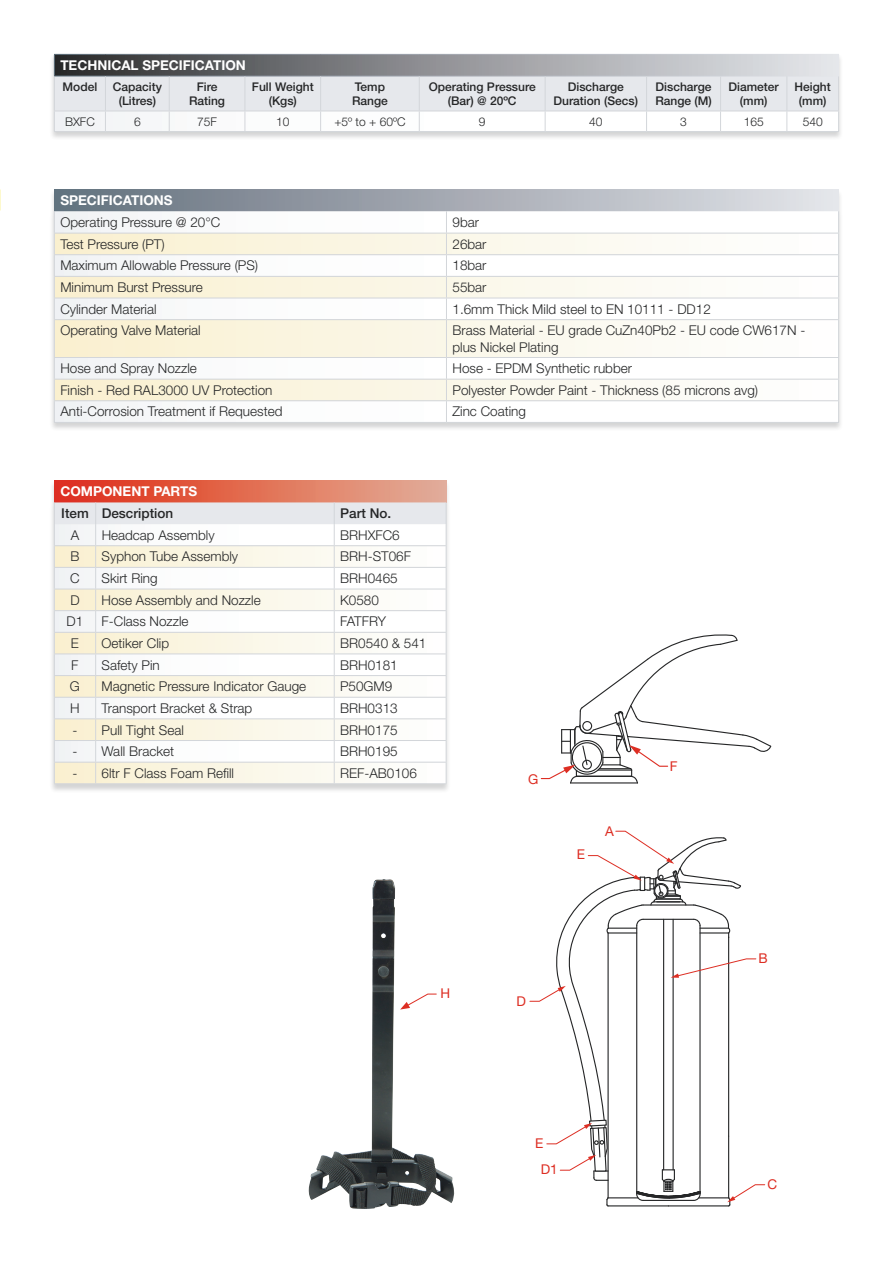
<style>
.page{position:relative;width:893px;height:1263px;background:#fff}
.page>*{position:absolute;margin:0;border:0;box-sizing:border-box;transform-origin:0 0}
.t1{font:300 13.5px/16.2px "Helvetica Neue LT Std";color:#252627}
.t2{font:700 13.5px "Helvetica Neue LT Std";color:#fff}
.t3{font:500 13.5px "Helvetica Neue LT Std";color:#252627}
.t4{font:13.5px/26.7px "Helvetica Neue LT Std";color:#dd2e23}
.t5{font:500 12px/14.4px "Helvetica Neue LT Std";color:#252627;text-align:center}
.t6{font:300 12px "Helvetica Neue LT Std";color:#252627}
</style>
<div class="page">
<svg style="left:529px;top:830px;width:236px;height:377px"></svg>
<svg style="left:540px;top:634px;width:232px;height:150px"></svg>
<img style="left:308px;top:879px;width:147px;height:330px">
<svg style="left:400px;top:993px;width:37px;height:16px"></svg>
<div style="left:49px;top:189px;width:795px;height:243px;background:#252627;opacity:.2"></div>
<div style="left:54px;top:190px;width:785px;height:21px;background:linear-gradient(to right,#63707d,#e4e4e9)"></div>
<svg style="left:55px;top:211px;width:783px;height:211px"></svg>
<svg style="left:55px;top:234px;width:783px;height:166px"></svg>
<hr style="left:54px;top:233px;width:392px;height:1px;background:#d3d6da">
<hr style="left:446px;top:233px;width:393px;height:1px;background:#d3d6da">
<hr style="left:54px;top:254px;width:392px;height:1px;background:#d3d6da">
<hr style="left:446px;top:254px;width:393px;height:1px;background:#d3d6da">
<hr style="left:54px;top:276px;width:392px;height:1px;background:#d3d6da">
<hr style="left:446px;top:276px;width:393px;height:1px;background:#d3d6da">
<hr style="left:54px;top:298px;width:392px;height:1px;background:#d3d6da">
<svg style="left:54px;top:211px;width:1px;height:108px"></svg>
<hr style="left:446px;top:298px;width:393px;height:1px;background:#d3d6da">
<svg style="left:446px;top:211px;width:1px;height:108px"></svg>
<svg style="left:838px;top:211px;width:1px;height:108px"></svg>
<hr style="left:54px;top:319px;width:392px;height:1px;background:#d3d6da">
<hr style="left:54px;top:320px;width:1px;height:37px;background:#d3d6da">
<hr style="left:446px;top:319px;width:393px;height:1px;background:#d3d6da">
<hr style="left:446px;top:320px;width:1px;height:37px;background:#d3d6da">
<hr style="left:838px;top:320px;width:1px;height:37px;background:#d3d6da">
<hr style="left:54px;top:357px;width:392px;height:1px;background:#d3d6da">
<hr style="left:446px;top:357px;width:393px;height:1px;background:#d3d6da">
<hr style="left:54px;top:379px;width:392px;height:1px;background:#d3d6da">
<hr style="left:446px;top:379px;width:393px;height:1px;background:#d3d6da">
<hr style="left:54px;top:400px;width:392px;height:1px;background:#d3d6da">
<svg style="left:54px;top:358px;width:1px;height:64px"></svg>
<hr style="left:446px;top:400px;width:393px;height:1px;background:#d3d6da">
<svg style="left:446px;top:358px;width:1px;height:64px"></svg>
<svg style="left:838px;top:358px;width:1px;height:64px"></svg>
<hr style="left:54px;top:422px;width:392px;height:1px;background:#d3d6da">
<hr style="left:446px;top:422px;width:393px;height:1px;background:#d3d6da">
<div style="left:49px;top:54px;width:795px;height:86px;background:#252627;opacity:.2"></div>
<hr style="left:54px;top:54px;width:51px;height:1px;background:#fff">
<hr style="left:105px;top:54px;width:64px;height:1px;background:#fff">
<hr style="left:169px;top:54px;width:76px;height:1px;background:#fff">
<hr style="left:245px;top:54px;width:76px;height:1px;background:#fff">
<hr style="left:321px;top:54px;width:98px;height:1px;background:#fff">
<hr style="left:419px;top:54px;width:126px;height:1px;background:#fff">
<hr style="left:545px;top:54px;width:102px;height:1px;background:#fff">
<hr style="left:647px;top:54px;width:73px;height:1px;background:#fff">
<hr style="left:720px;top:54px;width:67px;height:1px;background:#fff">
<hr style="left:787px;top:54px;width:52px;height:1px;background:#fff">
<svg style="left:54px;top:55px;width:785px;height:76px"></svg>
<hr style="left:54px;top:131px;width:51px;height:1px;background:#d3d6da">
<hr style="left:105px;top:131px;width:64px;height:1px;background:#d3d6da">
<hr style="left:169px;top:131px;width:76px;height:1px;background:#d3d6da">
<hr style="left:245px;top:131px;width:76px;height:1px;background:#d3d6da">
<hr style="left:321px;top:131px;width:98px;height:1px;background:#d3d6da">
<hr style="left:419px;top:131px;width:126px;height:1px;background:#d3d6da">
<hr style="left:545px;top:131px;width:102px;height:1px;background:#d3d6da">
<hr style="left:647px;top:131px;width:73px;height:1px;background:#d3d6da">
<hr style="left:720px;top:131px;width:67px;height:1px;background:#d3d6da">
<hr style="left:787px;top:131px;width:52px;height:1px;background:#d3d6da">
<div style="left:49px;top:480px;width:402px;height:313px;background:#252627;opacity:.2"></div>
<div style="left:54px;top:481px;width:392px;height:21px;background:linear-gradient(to right,#df2a14,#e3af96)"></div>
<hr style="left:54px;top:783px;width:42px;height:1px;background:#d3d6da">
<hr style="left:96px;top:783px;width:238px;height:1px;background:#d3d6da">
<hr style="left:334px;top:783px;width:112px;height:1px;background:#d3d6da">
<svg style="left:54px;top:502px;width:393px;height:281px"></svg>
<p class="t2" style="left:60px;top:57px;width:187px">TECHNICAL SPECIFICATION</p>
<p class="t5" style="left:63px;top:79px;width:36px">Model</p>
<p class="t5" style="left:113px;top:79px;width:51px">Capacity (Litres)</p>
<p class="t5" style="left:189px;top:79px;width:38px">Fire<br>Rating</p>
<p class="t5" style="left:252px;top:79px;width:63px">Full Weight (Kgs)</p>
<p class="t5" style="left:352px;top:79px;width:37px;text-align:left">Temp<br>Range</p>
<p class="t5" style="left:429px;top:79px;width:108px">Operating Pressure (Bar) @ 20ºC</p>
<p class="t5" style="left:553px;top:79px;width:86px">Discharge<br>Duration (Secs)</p>
<p class="t5" style="left:655px;top:79px;width:58px;text-align:left">Discharge<br>Range (M)</p>
<p class="t5" style="left:729px;top:79px;width:52px">Diameter (mm)</p>
<p class="t5" style="left:795px;top:79px;width:38px">Height (mm)</p>
<p class="t6" style="left:65px;top:114px;width:31px">BXFC</p>
<p class="t6" style="left:134px;top:114px;width:8px">6</p>
<p class="t6" style="left:197px;top:114px;width:21px">75F</p>
<p class="t6" style="left:276px;top:114px;width:15px">10</p>
<p class="t6" style="left:334px;top:114px;width:73px">+5º to + 60ºC</p>
<p class="t6" style="left:479px;top:114px;width:8px">9</p>
<p class="t6" style="left:589px;top:114px;width:15px">40</p>
<p class="t6" style="left:680px;top:114px;width:8px">3</p>
<p class="t6" style="left:744px;top:114px;width:22px">165</p>
<p class="t6" style="left:803px;top:114px;width:22px">540</p>
<p class="t2" style="left:60px;top:192px;width:114px">SPECIFICATIONS</p>
<p class="t1" style="left:60px;top:214px;width:162px">Operating Pressure @ 20°C</p>
<p class="t1" style="left:452px;top:214px;width:28px">9bar</p>
<p class="t1" style="left:60px;top:236px;width:106px">Test Pressure (PT)</p>
<p class="t1" style="left:452px;top:236px;width:36px">26bar</p>
<p class="t1" style="left:60px;top:257px;width:199px">Maximum Allowable Pressure (PS)</p>
<p class="t1" style="left:452px;top:257px;width:36px">18bar</p>
<p class="t1" style="left:60px;top:279px;width:144px">Minimum Burst Pressure</p>
<p class="t1" style="left:452px;top:279px;width:36px">55bar</p>
<p class="t1" style="left:60px;top:300px;width:98px">Cylinder Material</p>
<p class="t1" style="left:452px;top:300px;width:260px">1.6mm Thick Mild steel to EN 10111 - DD12</p>
<p class="t1" style="left:60px;top:322px;width:142px">Operating Valve Material</p>
<p class="t1" style="left:452px;top:322px;width:354px">Brass Material - EU grade CuZn40Pb2 - EU code CW617N - plus Nickel Plating</p>
<p class="t1" style="left:60px;top:360px;width:138px">Hose and Spray Nozzle</p>
<p class="t1" style="left:452px;top:360px;width:181px">Hose - EPDM Synthetic rubber</p>
<p class="t1" style="left:60px;top:382px;width:214px">Finish - Red RAL3000 UV Protection</p>
<p class="t1" style="left:452px;top:382px;width:307px">Polyester Powder Paint - Thickness (85 microns avg)</p>
<p class="t1" style="left:60px;top:403px;width:224px">Anti-Corrosion Treatment if Requested</p>
<p class="t1" style="left:452px;top:403px;width:75px">Zinc Coating</p>
<p class="t2" style="left:60px;top:483px;width:138px">COMPONENT PARTS</p>
<p class="t3" style="left:61px;top:505px;width:113px">Item Description</p>
<p class="t3" style="left:340px;top:505px;width:53px">Part No.</p>
<p class="t1" style="left:71px;top:526px;width:10px">A</p>
<p class="t1" style="left:102px;top:526px;width:115px">Headcap Assembly</p>
<p class="t1" style="left:340px;top:526px;width:61px">BRHXFC6</p>
<p class="t1" style="left:71px;top:548px;width:11px">B</p>
<p class="t1" style="left:102px;top:548px;width:138px">Syphon Tube Assembly</p>
<p class="t1" style="left:340px;top:548px;width:72px">BRH-ST06F</p>
<p class="t1" style="left:70px;top:570px;width:11px">C</p>
<p class="t1" style="left:102px;top:570px;width:58px">Skirt Ring</p>
<p class="t1" style="left:340px;top:570px;width:59px">BRH0465</p>
<p class="t1" style="left:70px;top:591px;width:11px">D</p>
<p class="t1" style="left:102px;top:591px;width:161px">Hose Assembly and Nozzle</p>
<p class="t1" style="left:340px;top:591px;width:40px">K0580</p>
<p class="t1" style="left:67px;top:613px;width:18px">D1</p>
<p class="t1" style="left:102px;top:613px;width:89px">F-Class Nozzle</p>
<p class="t1" style="left:340px;top:613px;width:47px">FATFRY</p>
<p class="t1" style="left:71px;top:635px;width:10px">E</p>
<p class="t1" style="left:102px;top:635px;width:69px">Oetiker Clip</p>
<p class="t1" style="left:340px;top:635px;width:88px">BR0540 &amp; 541</p>
<p class="t1" style="left:71px;top:656px;width:9px">F</p>
<p class="t1" style="left:102px;top:656px;width:60px">Safety Pin</p>
<p class="t1" style="left:340px;top:656px;width:59px">BRH0181</p>
<p class="t1" style="left:70px;top:678px;width:12px">G</p>
<p class="t1" style="left:102px;top:678px;width:206px">Magnetic Pressure Indicator Gauge</p>
<p class="t1" style="left:340px;top:678px;width:54px">P50GM9</p>
<p class="t1" style="left:70px;top:700px;width:11px">H</p>
<p class="t1" style="left:102px;top:700px;width:152px">Transport Bracket &amp; Strap</p>
<p class="t1" style="left:340px;top:700px;width:59px">BRH0313</p>
<p class="t1" style="left:72px;top:721px;width:113px">- Pull Tight Seal</p>
<p class="t1" style="left:340px;top:721px;width:59px">BRH0175</p>
<p class="t1" style="left:72px;top:743px;width:103px">- Wall Bracket</p>
<p class="t1" style="left:340px;top:743px;width:59px">BRH0195</p>
<p class="t1" style="left:72px;top:765px;width:163px">- 6ltr F Class Foam Refill</p>
<p class="t1" style="left:340px;top:765px;width:78px">REF-AB0106</p>
<p class="t4" style="left:441px;top:979px;width:11px">H</p>
<p class="t4" style="left:528px;top:765px;width:12px">G</p>
<p class="t4" style="left:577px;top:841px;width:10px">E</p>
<p class="t4" style="left:605px;top:817px;width:10px">A</p>
<p class="t4" style="left:516px;top:987px;width:11px">D</p>
<p class="t4" style="left:541px;top:1129px;width:19px;text-indent:-6px">E<br>D1</p>
<p class="t4" style="left:670px;top:753px;width:9px">F</p>
<p class="t4" style="left:758px;top:945px;width:11px">B</p>
<p class="t4" style="left:767px;top:1171px;width:11px">C</p>
</div>
